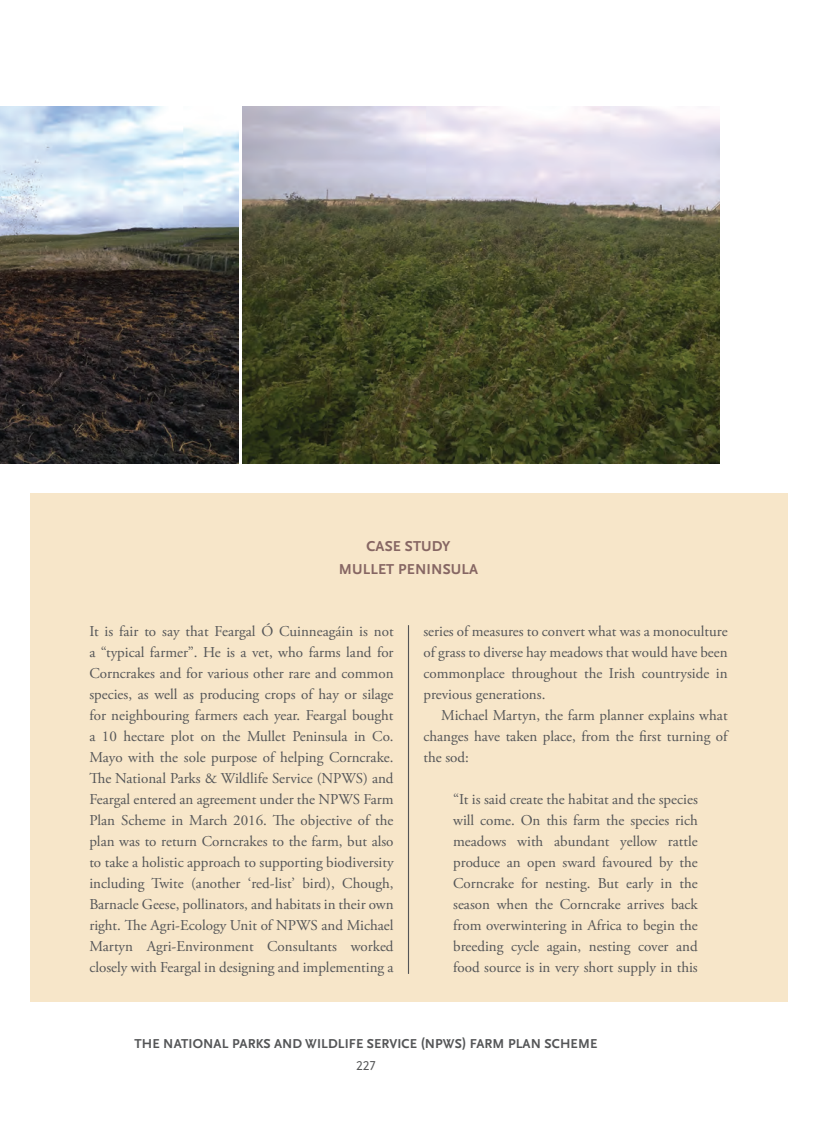
<style>
.page{position:relative;width:817px;height:1127px;background:#fff}
.page>*{position:absolute;margin:0;border:0;box-sizing:border-box;transform-origin:0 0}
._21_FN_BODY_agp_11_1{font:15px/21px "Adobe Garamond Pro";color:#545557;text-align:justify}
.FN_QUOTE{font:15px/21px "Adobe Garamond Pro";color:#545557;text-align:justify}
._21_FN_BODY_agp_11_1-2{font:700 15px "Scala Sans Pro";letter-spacing:.01em;color:#866663}
.t1{font:700 13.5px "Scala Sans Pro";letter-spacing:.01em;color:#545557}
.t2{font:13.5px "Scala Sans Pro";color:#545557}
</style>
<div class="page">
<img style="left:0;top:106px;width:238px;height:357px">
<img style="left:242px;top:106px;width:477px;height:357px">
<div style="left:30px;top:493px;width:757px;height:508px;background:#f7e6c9"></div>
<hr style="left:408px;top:625px;width:1px;height:349px;background:#545557">
<p class="_21_FN_BODY_agp_11_1-2" style="left:366px;top:537px;width:86px">CASE STUDY</p>
<p class="_21_FN_BODY_agp_11_1-2" style="left:339px;top:560px;width:141px">MULLET PENINSULA</p>
<p class="_21_FN_BODY_agp_11_1" style="left:89px;top:621px;width:306px">It is fair to say that Feargal Ó Cuinneagáin is not a “typical farmer”. He is a vet, who farms land for Corncrakes and for various other rare and common species, as well as producing crops of hay or silage for neighbouring farmers each year. Feargal bought a 10 hectare plot on the Mullet Peninsula in Co.<br>Mayo with the sole purpose of helping Corncrake.<br>The National Parks &amp; Wildlife Service (NPWS) and Feargal entered an agreement under the NPWS Farm Plan Scheme in March 2016. The objective of the plan was to return Corncrakes to the farm, but also to take a holistic approach to supporting biodiversity including Twite (another ‘red-list’ bird), Chough, Barnacle Geese, pollinators, and habitats in their own right. The Agri-Ecology Unit of NPWS and Michael Martyn Agri-Environment Consultants worked closely with Feargal in designing and implementing a</p>
<p class="_21_FN_BODY_agp_11_1" style="left:423px;top:621px;width:306px">series of measures to convert what was a monoculture of grass to diverse hay meadows that would have been commonplace throughout the Irish countryside in previous generations.</p>
<p class="_21_FN_BODY_agp_11_1" style="left:423px;top:705px;width:306px;text-indent:18px">Michael Martyn, the farm planner explains what changes have taken place, from the first turning of the sod:</p>
<p class="FN_QUOTE" style="left:453px;top:789px;width:246px">“It is said create the habitat and the species will come. On this farm the species rich meadows with abundant yellow rattle produce an open sward favoured by the Corncrake for nesting. But early in the season when the Corncrake arrives back from overwintering in Africa to begin the breeding cycle again, nesting cover and food source is in very short supply in this</p>
<p class="t1" style="left:134px;top:1035px;width:464px">THE NATIONAL PARKS AND WILDLIFE SERVICE (NPWS) FARM PLAN SCHEME</p>
<p class="t2" style="left:356px;top:1058px;width:21px">227</p>
</div>
